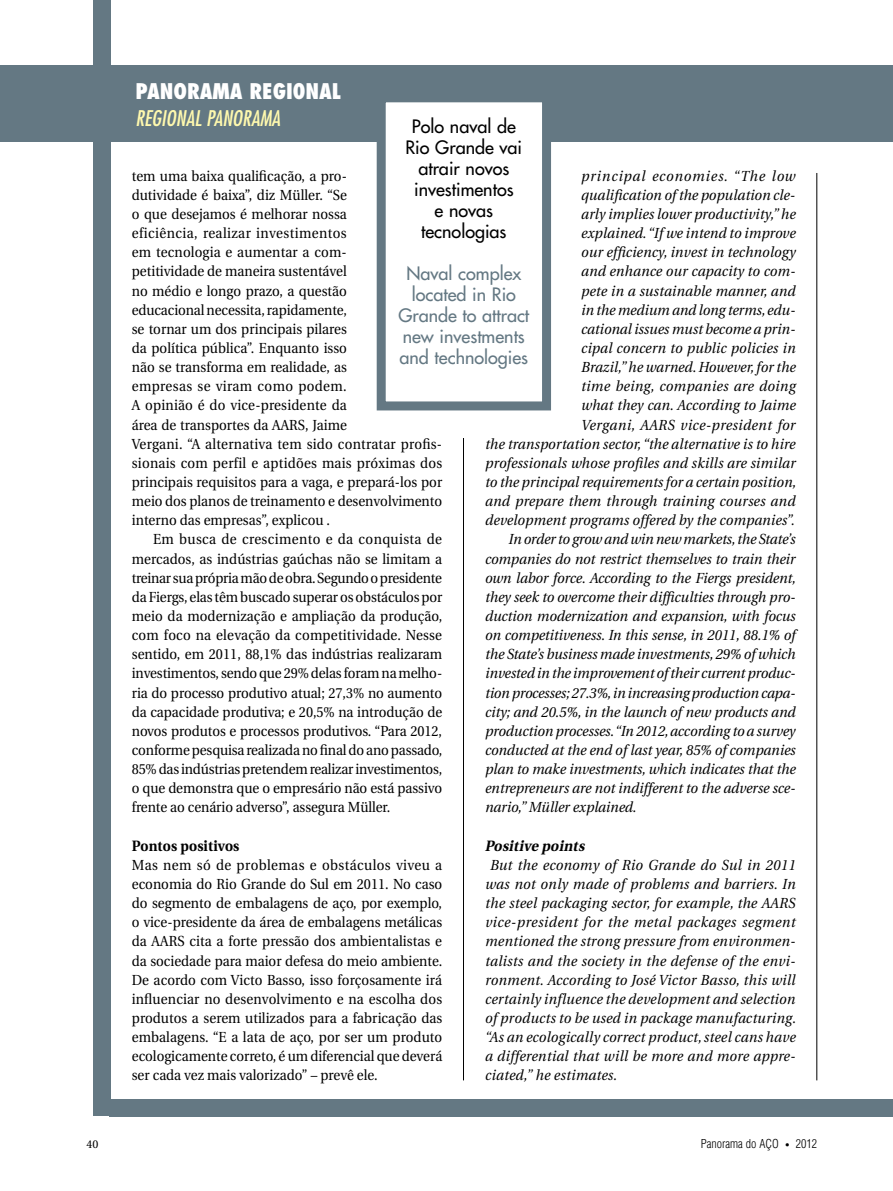
<style>
.page{position:relative;width:893px;height:1191px;background:#fff}
.page>*{position:absolute;margin:0;border:0;box-sizing:border-box;transform-origin:0 0}
.t1{font:800 condensed 21px "Futura LT";color:#fff}
.t2{font:italic condensed 21px "Futura LT";color:#fff9ae}
.t3{font:18px/21px "Futura LT";color:#647883;text-align:center}
.t4{font:18px/21px "Futura LT";color:#000;text-align:center}
.t5{font:700 15px "Utopia";letter-spacing:.01em;color:#000;scale:.92 1}
.t6{font:italic 700 15px "Utopia";color:#000;scale:.94 1}
.t7{font:14.55px/19.2px "Utopia";color:#000;text-align:justify;scale:.92 1}
.t8{font:italic 14.55px/19.2px "Utopia";color:#000;text-align:justify;scale:.94 1}
.t9{font:italic 14.55px "Utopia";letter-spacing:.02em;color:#000;scale:.94 1}
.t10{font:italic 14.55px "Utopia";letter-spacing:.035em;color:#000;scale:.94 1}
.t11{font:italic 14.55px "Utopia";letter-spacing:.03em;color:#000;scale:.94 1}
.t12{font:italic 14.55px "Utopia";letter-spacing:.07em;color:#000;scale:.94 1}
.t13{font:300 condensed 12px "Helvetica";color:#000}
.t14{font:11.25px "Utopia";color:#000}
.s1{font-size:8.55px}
</style>
<div class="page">
<div style="left:110px;top:1099px;width:707px;height:17px;background:#647883"></div>
<div style="left:817px;top:1099px;width:76px;height:17px;background:#647883"></div>
<hr style="left:816px;top:173px;width:1px;height:907px;background:#000">
<hr style="left:463px;top:173px;width:1px;height:907px;background:#000">
<div style="left:0;top:65px;width:893px;height:77px;background:#647883"></div>
<div style="left:94px;top:0;width:17px;height:1116px;background:#647883"></div>
<div style="left:429px;top:381px;width:56px;height:57px;background:#fff"></div>
<div style="left:381px;top:98px;width:166px;height:308px;background:#fff"></div>
<div style="left:377px;top:93px;width:174px;height:317px;border:9px solid #647883"></div>
<h1 class="t1" style="left:136px;top:78px;width:207px">PANORAMA REGI0NAL</h1>
<h1 class="t2" style="left:136px;top:105px;width:146px">REGIONAL PANORAMA</h1>
<p class="t4" style="left:405px;top:116px;width:118px">Polo naval de<br>Rio Grande vai atrair novos investimentos<br>e novas tecnologias</p>
<p class="t3" style="left:398px;top:263px;width:132px">Naval complex located in Rio<br>Grande to attract new investments and technologies</p>
<p class="t12" style="left:581px;top:168px;width:229px">principal economies. “The low</p>
<p class="t8" style="left:581px;top:186px;width:229px">qualification of the population cle-</p>
<p class="t8" style="left:581px;top:205px;width:230px">arly implies lower productivity,” he</p>
<p class="t8" style="left:581px;top:224px;width:230px">explained. “If we intend to improve</p>
<p class="t8" style="left:581px;top:243px;width:230px">our efficiency, invest in technology</p>
<p class="t8" style="left:581px;top:262px;width:230px">and enhance our capacity to com-</p>
<p class="t8" style="left:581px;top:281px;width:229px">pete in a sustainable manner, and</p>
<p class="t8" style="left:581px;top:300px;width:229px">in the medium and long terms, edu-</p>
<p class="t8" style="left:581px;top:319px;width:229px">cational issues must become a prin-</p>
<p class="t8" style="left:581px;top:339px;width:230px">cipal concern to public policies in</p>
<p class="t8" style="left:581px;top:358px;width:230px">Brazil,” he warned. However, for the</p>
<p class="t11" style="left:581px;top:378px;width:230px">time being, companies are doing</p>
<p class="t8" style="left:581px;top:396px;width:230px">what they can. According to Jaime</p>
<p class="t10" style="left:581px;top:416px;width:229px">Vergani, AARS vice-president for</p>
<p class="t8" style="left:485px;top:434px;width:332px">the transportation sector, “the alternative is to hire</p>
<p class="t8" style="left:485px;top:453px;width:332px">professionals whose profiles and skills are similar</p>
<p class="t8" style="left:485px;top:473px;width:332px">to the principal requirements for a certain position,</p>
<p class="t9" style="left:485px;top:493px;width:332px">and prepare them through training courses and</p>
<p class="t8" style="left:485px;top:511px;width:331px">development programs offered by the companies”.</p>
<p class="t8" style="left:508px;top:530px;width:307px">In order to grow and win new markets, the State’s</p>
<p class="t8" style="left:485px;top:549px;width:332px">companies do not restrict themselves to train their</p>
<p class="t8" style="left:485px;top:568px;width:332px">own labor force. According to the Fiergs president,</p>
<p class="t8" style="left:485px;top:587px;width:332px">they seek to overcome their difficulties through pro-</p>
<p class="t8" style="left:485px;top:606px;width:332px">duction modernization and expansion, with focus</p>
<p class="t8" style="left:485px;top:626px;width:332px">on competitiveness. In this sense, in 2011, 88.1% of</p>
<p class="t8" style="left:485px;top:645px;width:332px">the State’s business made investments, 29% of which</p>
<p class="t8" style="left:485px;top:664px;width:332px">invested in the improvement of their current produc-</p>
<p class="t8" style="left:485px;top:683px;width:332px">tion processes; 27.3%, in increasing production capa-</p>
<p class="t8" style="left:485px;top:702px;width:332px">city; and 20.5%, in the launch of new products and</p>
<p class="t8" style="left:485px;top:721px;width:332px">production processes. “In 2012, according to a survey</p>
<p class="t8" style="left:485px;top:740px;width:332px">conducted at the end of last year, 85% of companies</p>
<p class="t8" style="left:485px;top:760px;width:332px">plan to make investments, which indicates that the</p>
<p class="t8" style="left:485px;top:779px;width:332px">entrepreneurs are not indifferent to the adverse sce-</p>
<p class="t8" style="left:485px;top:798px;width:163px">nario,” Müller explained.</p>
<p class="t6" style="left:485px;top:837px;width:111px">Positive points</p>
<p class="t8" style="left:485px;top:855px;width:332px;text-indent:5px">But the economy of Rio Grande do Sul in 2011 was not only made of problems and barriers. In the steel packaging sector, for example, the AARS vice-president for the metal packages segment mentioned the strong pressure from environmen&shy;talists and the society in the defense of the envi&shy;ronment. According to José Victor Basso, this will certainly influence the development and selection of products to be used in package manufacturing. “As an ecologically correct product, steel cans have a differential that will be more and more appre&shy;ciated,” he estimates.</p>
<p class="t7" style="left:132px;top:166px;width:339px;text-align:left">tem uma baixa qualificação, a pro-<br>dutividade é baixa”, diz Müller. “Se<br>o que desejamos é melhorar nossa<br>eficiência, realizar investimentos<br>em tecnologia e aumentar a com-<br>petitividade de maneira sustentável<br>no médio e longo prazo, a questão<br>educacional necessita, rapidamente,<br>se tornar um dos principais pilares<br>da política pública”. Enquanto isso<br>não se transforma em realidade, as<br>empresas se viram como podem.<br>A opinião é do vice-presidente da<br>área de transportes da AARS, Jaime<br>Vergani. “A alternativa tem sido contratar profis&shy;sionais com perfil e aptidões mais próximas dos principais requisitos para a vaga, e prepará-los por meio dos planos de treinamento e desenvolvimento interno das empresas”, explicou .</p>
<p class="t7" style="left:132px;top:530px;width:339px;text-indent:21px">Em busca de crescimento e da conquista de mercados, as indústrias gaúchas não se limitam a treinar sua própria mão de obra. Segundo o presidente da Fiergs, elas têm buscado superar os obstáculos por meio da modernização e ampliação da produção, com foco na elevação da competitividade. Nesse sentido, em 2011, 88,1% das indústrias realizaram investimentos, sendo que 29% delas foram na melho&shy;ria do processo produtivo atual; 27,3% no aumento da capacidade produtiva; e 20,5% na introdução de novos produtos e processos produtivos. “Para 2012, conforme pesquisa realizada no final do ano passado, 85% das indústrias pretendem realizar investimentos, o que demonstra que o empresário não está passivo frente ao cenário adverso”, assegura Müller.</p>
<p class="t5" style="left:132px;top:837px;width:118px">Pontos positivos</p>
<p class="t7" style="left:132px;top:855px;width:339px">Mas nem só de problemas e obstáculos viveu a economia do Rio Grande do Sul em 2011. No caso do segmento de embalagens de aço, por exemplo, o vice-presidente da área de embalagens metálicas da AARS cita a forte pressão dos ambientalistas e da sociedade para maior defesa do meio ambiente.<br>De acordo com Victo Basso, isso forçosamente irá influenciar no desenvolvimento e na escolha dos produtos a serem utilizados para a fabricação das embalagens. “E a lata de aço, por ser um produto ecologicamente correto, é um diferencial que deverá ser cada vez mais valorizado” – prevê ele.</p>
<p class="t14" style="left:87px;top:1138px;width:13px">40</p>
<p class="t13" style="left:701px;top:1136px;width:118px">Panorama do AÇO <span class="s1">•</span> 2012</p>
</div>
